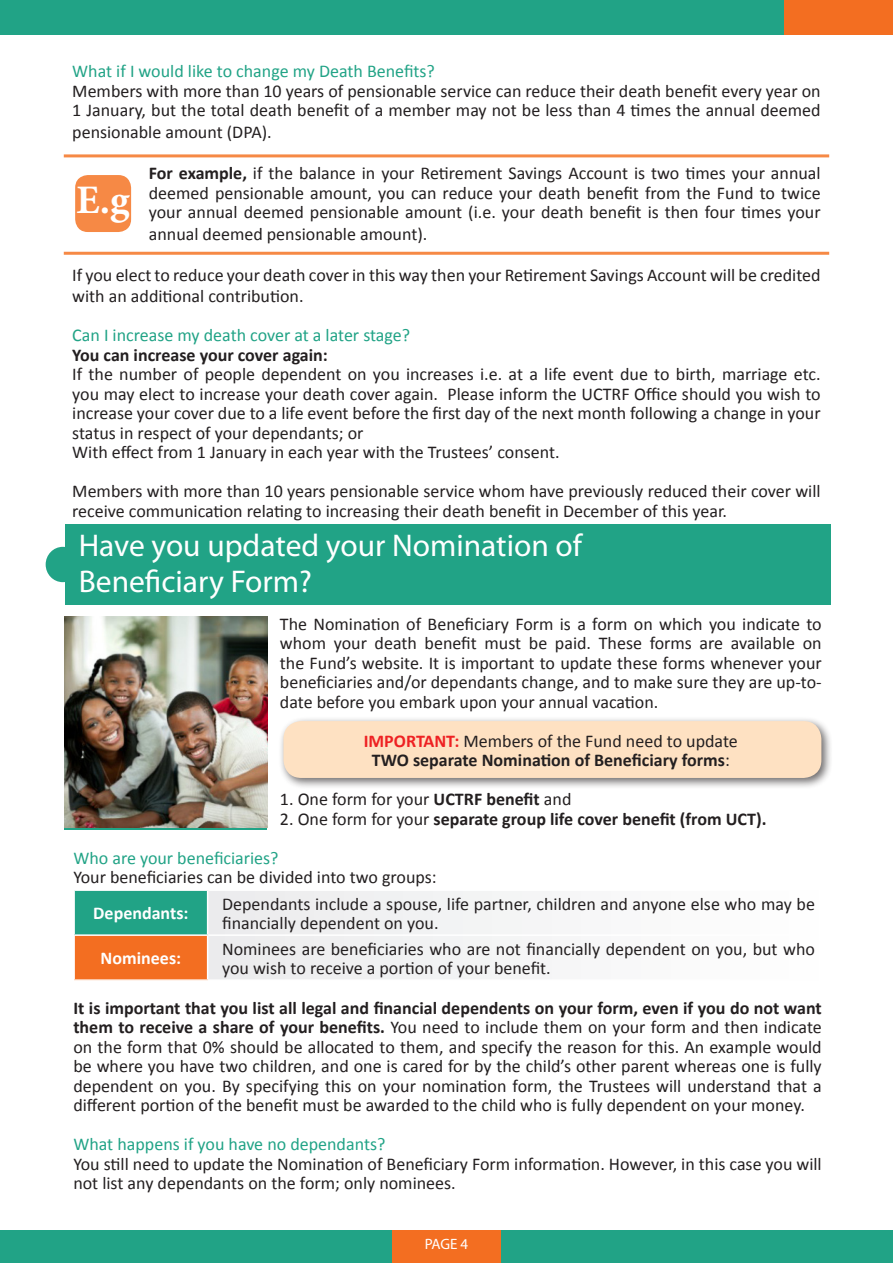
<style>
.page{position:relative;width:893px;height:1263px;background:#fff}
.page>*{position:absolute;margin:0;border:0;box-sizing:border-box;transform-origin:0 0}
.t1{font:700 40.5px "Minion Pro";color:#fff}
.t2{font:31.5px/36px "Myriad Pro";color:#fff}
.t3{font:18px/19.5px "Calibri";color:#231f20}
.BODY{font:18px "Calibri";color:#21a386}
.t4{font:700 18px "Calibri";color:#231f20}
.t5{font:700 18px "Calibri";color:#fff}
.t6{font:15px "Myriad Pro";color:#fff}
.s1{font-weight:700}
.s2{font-weight:700;color:#ee2123}
.s3{font-weight:400}
</style>
<div class="page">
<div style="left:0;top:0;width:893px;height:34px;background:#21a386"></div>
<div style="left:0;top:1230px;width:893px;height:33px;background:#21a386"></div>
<div style="left:392px;top:1230px;width:109px;height:33px;background:#f36e21"></div>
<div style="left:784px;top:0;width:109px;height:34px;background:#f36e21"></div>
<div style="left:75px;top:175px;width:56px;height:57px;background:#f68945;border-radius:13px"></div>
<hr style="left:64px;top:154px;width:765px;height:3px;background:#f68945">
<hr style="left:64px;top:252px;width:765px;height:3px;background:#f68945">
<div style="left:278px;top:716px;width:555px;height:73px;background:#231f20;opacity:.65"></div>
<div style="left:283px;top:721px;width:538px;height:57px;background:#fee1c2;border-radius:18px"></div>
<div style="left:65px;top:524px;width:765px;height:80px;background:#21a386"></div>
<div style="left:46px;top:547px;width:34px;height:35px;background:#21a386;border-radius:50%"></div>
<div style="left:74px;top:890px;width:134px;height:45px;background:#21a386"></div>
<div style="left:208px;top:891px;width:314px;height:88px;background:#f0f0f1"></div>
<div style="left:74px;top:935px;width:134px;height:45px;background:#f36e21"></div>
<hr style="left:73px;top:889px;width:135px;height:2px;background:#fff">
<hr style="left:73px;top:891px;width:2px;height:43px;background:#fff">
<hr style="left:207px;top:891px;width:1px;height:43px;background:#fff">
<hr style="left:208px;top:934px;width:621px;height:2px;background:#fff">
<hr style="left:73px;top:934px;width:135px;height:2px;background:#fff">
<hr style="left:73px;top:936px;width:2px;height:43px;background:#fff">
<hr style="left:207px;top:936px;width:1px;height:43px;background:#fff">
<hr style="left:73px;top:979px;width:135px;height:2px;background:#fff">
<img style="left:64px;top:616px;width:203px;height:212px">
<p class="BODY" style="left:72px;top:60px;width:364px">What if I would like to change my Death Benefits?</p>
<p class="t3" style="left:72px;top:80px;width:750px">Members with more than 10 years of pensionable service can reduce their death benefit every year on<br>1 January, but the total death benefit of a member may not be less than 4 times the annual deemed</p>
<p class="t3" style="left:72px;top:121px;width:201px">pensionable amount (DPA).</p>
<p class="t3" style="left:149px;top:162px;width:673px;text-align:justify"><span class="s1">For example,</span> if the balance in your Retirement Savings Account is two times your annual deemed pensionable amount, you can reduce your death benefit from the Fund to twice your annual deemed pensionable amount (i.e. your death benefit is then four times your</p>
<p class="t3" style="left:149px;top:223px;width:280px">annual deemed pensionable amount).</p>
<p class="t3" style="left:72px;top:263px;width:750px;line-height:21.6px">If you elect to reduce your death cover in this way then your Retirement Savings Account will be credited with an additional contribution.</p>
<p class="BODY" style="left:72px;top:324px;width:339px">Can I increase my death cover at a later stage?</p>
<p class="t4" style="left:72px;top:344px;width:257px">You can increase your cover again:</p>
<p class="t3" style="left:72px;top:364px;width:750px;text-align:justify">If the number of people dependent on you increases i.e. at a life event due to birth, marriage etc. you may elect to increase your death cover again. Please inform the UCTRF Office should you wish to increase your cover due to a life event before the first day of the next month following a change in your status in respect of your dependants; or</p>
<p class="t3" style="left:72px;top:442px;width:489px">With effect from 1 January in each year with the Trustees’ consent.</p>
<p class="t3" style="left:72px;top:481px;width:750px">Members with more than 10 years pensionable service whom have previously reduced their cover will receive communication relating to increasing their death benefit in December of this year.</p>
<p class="t2" style="left:79px;top:527px;width:505px">Have you updated your Nomination of<br>Beneficiary Form?</p>
<p class="t3" style="left:280px;top:613px;width:543px;text-align:justify">The Nomination of Beneficiary Form is a form on which you indicate to whom your death benefit must be paid. These forms are available on the Fund’s website. It is important to update these forms whenever your beneficiaries and/or dependants change, and to make sure they are up-to&shy;date before you embark upon your annual vacation.</p>
<p class="t3" style="left:364px;top:730px;width:376px"><span class="s2">IMPORTANT:</span> Members of the Fund need to update</p>
<p class="t4" style="left:372px;top:749px;width:360px">TWO separate Nomination of Beneficiary forms<span class="s3">:</span></p>
<p class="t3" style="left:280px;top:789px;width:293px">1. One form for your <span class="s1">UCTRF benefit</span> and</p>
<p class="t4" style="left:280px;top:808px;width:488px"><span class="s3">2. One form for your</span> separate group life cover benefit (from UCT).</p>
<p class="BODY" style="left:73px;top:847px;width:207px">Who are your beneficiaries?</p>
<p class="t3" style="left:73px;top:867px;width:365px">Your beneficiaries can be divided into two groups:</p>
<p class="t5" style="left:93px;top:902px;width:97px">Dependants:</p>
<p class="t3" style="left:222px;top:893px;width:594px">Dependants include a spouse, life partner, children and anyone else who may be financially dependent on you.</p>
<p class="t5" style="left:101px;top:947px;width:82px">Nominees:</p>
<p class="t3" style="left:222px;top:938px;width:594px">Nominees are beneficiaries who are not financially dependent on you, but who you wish to receive a portion of your benefit.</p>
<p class="t3" style="left:73px;top:997px;width:750px;text-align:justify"><span class="s1">It is important that you list all legal and financial dependents on your form, even if you do not want them to receive a share of your benefits.</span> You need to include them on your form and then indicate on the form that 0% should be allocated to them, and specify the reason for this. An example would be where you have two children, and one is cared for by the child’s other parent whereas one is fully dependent on you. By specifying this on your nomination form, the Trustees will understand that a different portion of the benefit must be awarded to the child who is fully dependent on your money.</p>
<p class="BODY" style="left:73px;top:1133px;width:314px">What happens if you have no dependants?</p>
<p class="t3" style="left:73px;top:1153px;width:750px">You still need to update the Nomination of Beneficiary Form information. However, in this case you will not list any dependants on the form; only nominees.</p>
<p class="t1" style="left:76px;top:172px;width:55px">E.g</p>
<p class="t6" style="left:425px;top:1234px;width:45px">PAGE 4</p>
</div>
